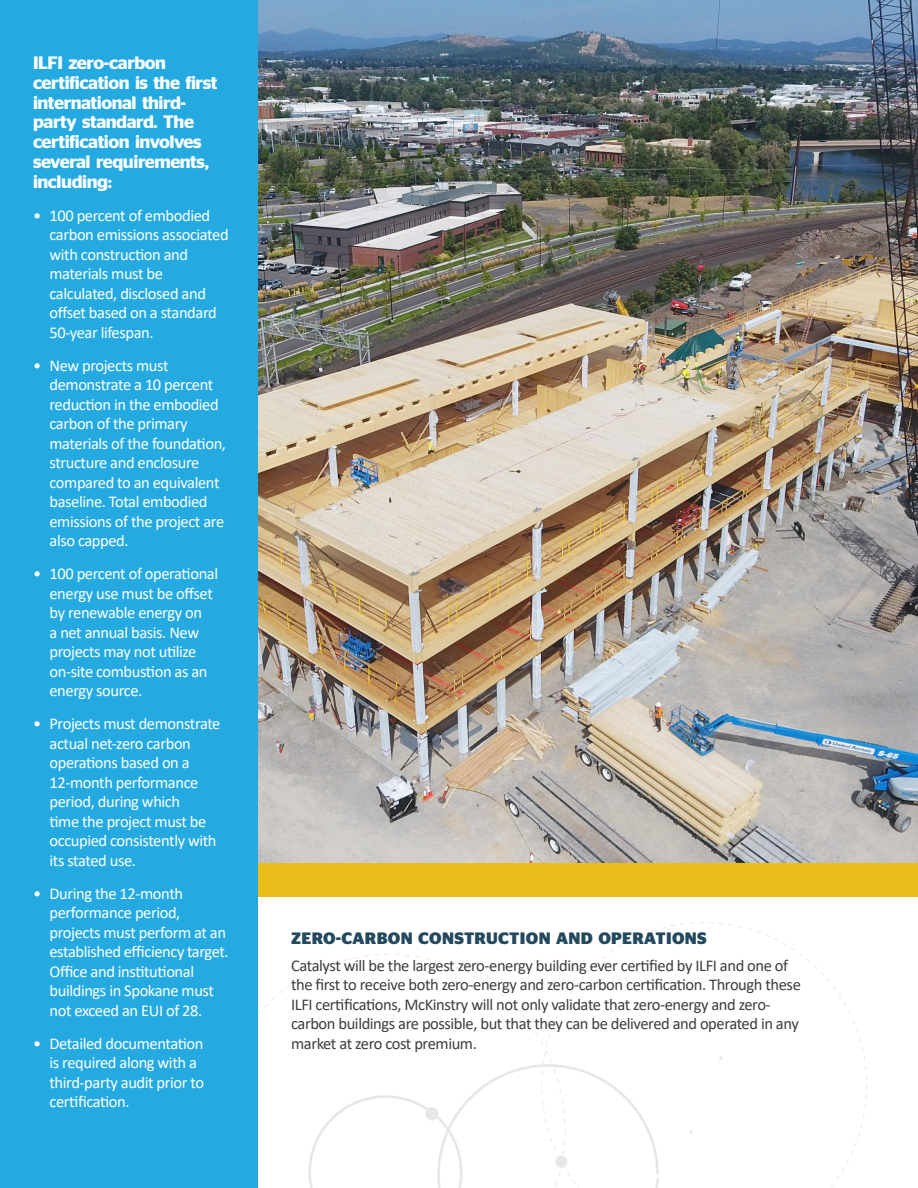
<style>
.page{position:relative;width:918px;height:1188px;background:#fff}
.page>*{position:absolute;margin:0;border:0;box-sizing:border-box;transform-origin:0 0}
.t1{font:600 18px/19.8px "Stag Sans";letter-spacing:-.025em;color:#fff}
.t2{font:16.5px/19.5px "Calibri";letter-spacing:-.025em;color:#fff}
.t3{font:16.5px/19.5px "Calibri";letter-spacing:-.025em;color:#3e3e3f}
.s1{font-family:"Stag Sans";font-weight:700;color:#23495e}
</style>
<div class="page">
<svg style="left:308px;top:1064px;width:233px;height:124px"></svg>
<svg style="left:541px;top:922px;width:326px;height:266px"></svg>
<img style="left:258px;top:0;width:660px;height:863px">
<div style="left:0;top:863px;width:918px;height:33px;background:#eabe1d"></div>
<div style="left:0;top:0;width:258px;height:1188px;background:#24aae1"></div>
<svg style="left:917px;top:460px;width:1px;height:34px"></svg>
<p class="t1" style="left:33px;top:53px;width:186px">ILFI zero-carbon certification is the first international third&shy;party standard. The certification involves several requirements, including:</p>
<p class="t2" style="left:50px;top:205px;width:181px;text-indent:-16px">• 100 percent of embodied carbon emissions associated with construction and materials must be calculated, disclosed and offset based on a standard<br>50-year lifespan.</p>
<p class="t2" style="left:50px;top:355px;width:178px;text-indent:-16px">• New projects must demonstrate a 10 percent reduction in the embodied carbon of the primary materials of the foundation, structure and enclosure compared to an equivalent baseline. Total embodied emissions of the project are also capped.</p>
<p class="t2" style="left:50px;top:564px;width:170px;text-indent:-16px">• 100 percent of operational energy use must be offset by renewable energy on<br>a net annual basis. New projects may not utilize on-site combustion as an energy source.</p>
<p class="t2" style="left:50px;top:714px;width:172px;text-indent:-16px">• Projects must demonstrate actual net-zero carbon operations based on a<br>12-month performance period, during which<br>time the project must be occupied consistently with its stated use.</p>
<p class="t2" style="left:50px;top:883px;width:181px;text-indent:-16px">• During the 12-month performance period, projects must perform at an established efficiency target.<br>Office and institutional buildings in Spokane must not exceed an EUI of 28.</p>
<p class="t2" style="left:50px;top:1033px;width:156px;text-indent:-16px">• Detailed documentation is required along with a third-party audit prior to certification.</p>
<p class="t3" style="left:291px;top:925px;width:499px;line-height:26.2px"><span class="s1">ZERO-CARBON CONSTRUCTION AND OPERATIONS<br></span>Catalyst will be the largest zero-energy building ever certified by ILFI and one of</p>
<p class="t3" style="left:291px;top:974px;width:511px">the first to receive both zero-energy and zero-carbon certification. Through these ILFI certifications, McKinstry will not only validate that zero-energy and zero&shy;carbon buildings are possible, but that they can be delivered and operated in any market at zero cost premium.</p>
</div>
